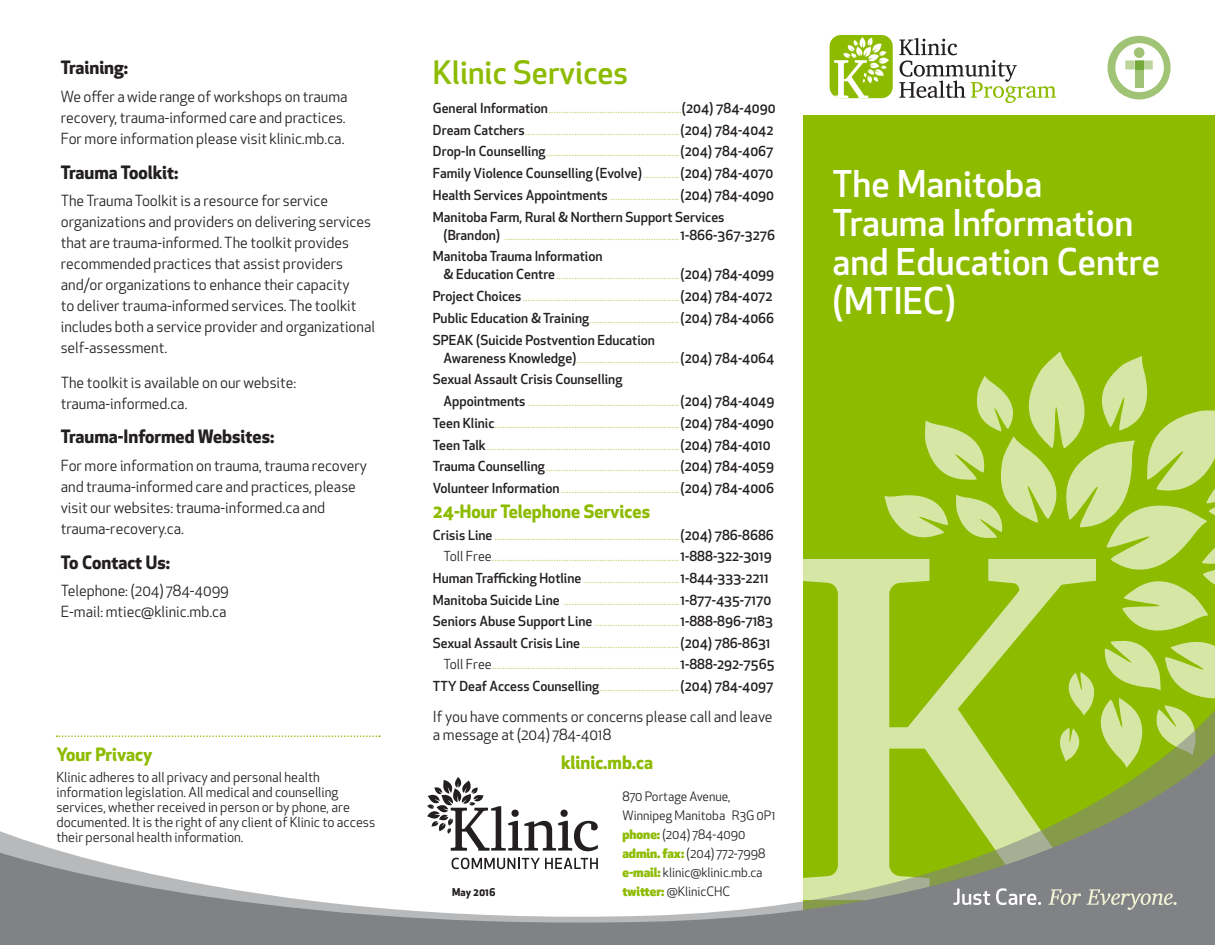
<style>
.page{position:relative;width:1215px;height:945px;background:#fff}
.page>*{position:absolute;margin:0;border:0;box-sizing:border-box;transform-origin:0 0}
.Brochure_Title{font:500 36px/39px "Apex New";color:#fff}
.Sub_Head{font:500 31.5px "Apex New";color:#8dbb00}
.Body_Copy{font:700 18px "Apex New";color:#231f20}
.Sub_Head_2{font:700 18px "Apex New";color:#8dbb00}
.Bullets{font:15px/21px "Apex New";color:#231f20}
.Body_Copy-2{font:15px/21px "Apex New";color:#231f20}
.Contacts{font:13.5px/21px "Apex New";color:#c1d678;text-align:right}
.Contacts-2{font:500 13.5px/18px "Apex New";color:#231f20}
.t1{font:13.5px/15px "Apex New";color:#231f20}
.Sub_Head_2-2{font:500 13.5px "Apex New";color:#231f20}
.t2{font:12.75px/19px "Apex New";color:#231f20}
.t3{font:700 10.5px "Apex New";color:#231f20}
.s1{font-weight:500;color:#231f20}
.s2{font-weight:400;color:#c1d678}
.s3{color:#231f20}
.s4{font-weight:800;color:#8dbb00}
</style>
<div class="page">
<div style="left:803px;top:115px;width:412px;height:830px;background:#8dbb00"></div>
<svg style="left:884px;top:351px;width:331px;height:359px"></svg>
<svg style="left:803px;top:559px;width:305px;height:151px"></svg>
<svg style="left:55px;top:710px;width:1160px;height:43px"></svg>
<svg style="left:0;top:753px;width:1215px;height:192px"></svg>
<svg style="left:899px;top:38px;width:157px;height:65px"></svg>
<div style="left:830px;top:35px;width:63px;height:63px;background:#8dbb00;border-radius:11px"></div>
<svg style="left:834px;top:37px;width:55px;height:61px"></svg>
<svg style="left:953px;top:889px;width:37px;height:16px"></svg>
<svg style="left:996px;top:888px;width:45px;height:17px"></svg>
<svg style="left:1048px;top:889px;width:33px;height:16px"></svg>
<svg style="left:1087px;top:889px;width:90px;height:21px;background:#989a96"></svg>
<svg style="left:427px;top:777px;width:171px;height:74px"></svg>
<svg style="left:452px;top:858px;width:146px;height:11px"></svg>
<svg style="left:1108px;top:36px;width:63px;height:63px"></svg>
<div style="left:1135px;top:61px;width:9px;height:27px;background:#a1c376"></div>
<div style="left:1135px;top:61px;width:9px;height:9px;background:#75aa3a"></div>
<div style="left:1134px;top:47px;width:11px;height:11px;background:#a1c376;border-radius:50%"></div>
<svg style="left:56px;top:735px;width:324px;height:2px"></svg>
<p class="Body_Copy" style="left:61px;top:55px;width:69px">Training:</p>
<p class="Bullets" style="left:61px;top:86px;width:288px">We offer a wide range of workshops on trauma recovery, trauma-informed care and practices.<br>For more information please visit klinic.mb.ca.</p>
<p class="Body_Copy" style="left:61px;top:159px;width:119px">Trauma Toolkit:</p>
<p class="Bullets" style="left:61px;top:190px;width:316px">The Trauma Toolkit is a resource for service organizations and providers on delivering services that are trauma-informed. The toolkit provides recommended practices that assist providers and/or organizations to enhance their capacity<br>to deliver trauma-informed services. The toolkit includes both a service provider and organizational self-assessment.</p>
<p class="Bullets" style="left:61px;top:372px;width:237px">The toolkit is available on our website: trauma-informed.ca.</p>
<p class="Body_Copy" style="left:61px;top:424px;width:215px">Trauma-Informed Websites:</p>
<p class="Body_Copy-2" style="left:61px;top:455px;width:308px">For more information on trauma, trauma recovery and trauma-informed care and practices, please visit our websites: trauma-informed.ca and trauma-recovery.ca.</p>
<p class="Body_Copy" style="left:61px;top:549px;width:111px">To Contact Us:</p>
<p class="Body_Copy-2" style="left:61px;top:580px;width:170px">Telephone: (204) 784-4099<br>E-mail: mtiec@klinic.mb.ca</p>
<p class="Sub_Head_2" style="left:56px;top:741px;width:98px">Your Privacy</p>
<p class="t1" style="left:56px;top:770px;width:320px">Klinic adheres to all privacy and personal health information legislation. All medical and counselling services, whether received in person or by phone, are documented. It is the right of any client of Klinic to access their personal health information.</p>
<p class="Sub_Head" style="left:433px;top:52px;width:197px">Klinic Services</p>
<p class="Contacts" style="left:433px;top:97px;width:344px"><span class="s1">General Information</span>....................................................<span class="s1">(204) 784-4090</span></p>
<p class="Contacts" style="left:433px;top:119px;width:342px"><span class="s1">Dream Catchers</span>............................................................<span class="s1">(204) 784-4042</span></p>
<p class="Contacts" style="left:433px;top:141px;width:342px"><span class="s1">Drop-In Counselling</span>....................................................<span class="s1">(204) 784-4067</span></p>
<p class="Contacts-2" style="left:433px;top:164px;width:342px">Family Violence Counselling (Evolve)<span class="s2">..............</span>(204) 784-4070</p>
<p class="Contacts-2" style="left:433px;top:186px;width:343px">Health Services Appointments <span class="s2">...........................</span>(204) 784-4090</p>
<p class="Contacts" style="left:443px;top:208px;width:333px;line-height:18px;text-align:left;text-indent:-10px"><span class="s1">Manitoba Farm, Rural &amp; Northern Support Services (Brandon)</span> ....................................................................<span class="s1">1-866-367-3276</span></p>
<p class="Contacts-2" style="left:433px;top:247px;width:171px">Manitoba Trauma Information</p>
<p class="Contacts" style="left:443px;top:264px;width:332px"><span class="s1">&amp; Education Centre</span>................................................<span class="s1">(204) 784-4099</span></p>
<p class="Contacts" style="left:433px;top:286px;width:341px"><span class="s1">Project Choices</span>.............................................................<span class="s1">(204) 784-4072</span></p>
<p class="Contacts-2" style="left:433px;top:309px;width:343px">Public Education &amp; Training<span class="s2">...................................</span>(204) 784-4066</p>
<p class="Contacts-2" style="left:443px;top:330px;width:332px;text-indent:-10px">SPEAK (Suicide Postvention Education<br>Awareness Knowledge)<span class="s2">........................................</span>(204) 784-4064</p>
<p class="Sub_Head_2-2" style="left:433px;top:370px;width:191px">Sexual Assault Crisis Counselling</p>
<p class="Contacts" style="left:443px;top:391px;width:332px"><span class="s1">Appointments</span> ...........................................................<span class="s1">(204) 784-4049</span></p>
<p class="Contacts" style="left:433px;top:412px;width:343px"><span class="s1">Teen Klinic</span>........................................................................<span class="s1">(204) 784-4090</span></p>
<p class="Contacts" style="left:433px;top:434px;width:339px"><span class="s1">Teen Talk</span>...........................................................................<span class="s1">(204) 784-4010</span></p>
<p class="Contacts" style="left:433px;top:456px;width:343px"><span class="s1">Trauma Counselling</span>....................................................<span class="s1">(204) 784-4059</span></p>
<p class="Contacts" style="left:433px;top:478px;width:343px"><span class="s1">Volunteer Information</span>..............................................<span class="s1">(204) 784-4006</span></p>
<p class="Sub_Head_2" style="left:433px;top:499px;width:219px">24-Hour Telephone Services</p>
<p class="Contacts" style="left:433px;top:525px;width:342px"><span class="s1">Crisis Line</span> ........................................................................<span class="s1">(204) 786-8686<br></span><span class="s3">Toll Free</span>.........................................................................<span class="s1">1-888-322-3019</span></p>
<p class="Contacts-2" style="left:433px;top:569px;width:337px">Human Trafficking Hotline <span class="s2">.....................................</span>1-844-333-2211</p>
<p class="Contacts" style="left:433px;top:589px;width:340px"><span class="s1">Manitoba Suicide Line</span> .............................................<span class="s1">1-877-435-7170</span></p>
<p class="Contacts-2" style="left:433px;top:612px;width:342px">Seniors Abuse Support Line <span class="s2">.................................</span>1-888-896-7183</p>
<p class="Contacts" style="left:433px;top:633px;width:343px"><span class="s1">Sexual Assault Crisis Line</span>......................................<span class="s1">(204) 786-8631<br></span><span class="s3">Toll Free</span>.........................................................................<span class="s1">1-888-292-7565</span></p>
<p class="Contacts-2" style="left:433px;top:677px;width:342px">TTY Deaf Access Counselling<span class="s2">...............................</span>(204) 784-4097</p>
<p class="Bullets" style="left:433px;top:708px;width:341px;line-height:18px">If you have comments or concerns please call and leave a message at (204) 784-4018</p>
<p class="Sub_Head_2" style="left:561px;top:749px;width:93px">klinic.mb.ca</p>
<p class="t2" style="left:622px;top:786px;width:155px">870 Portage Avenue,<br>Winnipeg Manitoba R3G 0P1 <span class="s4">phone:</span> (204) 784-4090 <span class="s4">admin. fax:</span> (204) 772-7998 <span class="s4">e-mail:</span> klinic@klinic.mb.ca</p>
<p class="t3" style="left:452px;top:885px;width:45px">May 2016</p>
<p class="t2" style="left:622px;top:882px;width:109px"><span class="s4">twitter:</span> @KlinicCHC</p>
<p class="Brochure_Title" style="left:833px;top:164px;width:211px">The Manitoba</p>
<p class="Brochure_Title" style="left:833px;top:203px;width:329px">Trauma Information and Education Centre</p>
<p class="Brochure_Title" style="left:833px;top:281px;width:125px">(MTIEC)</p>
</div>
